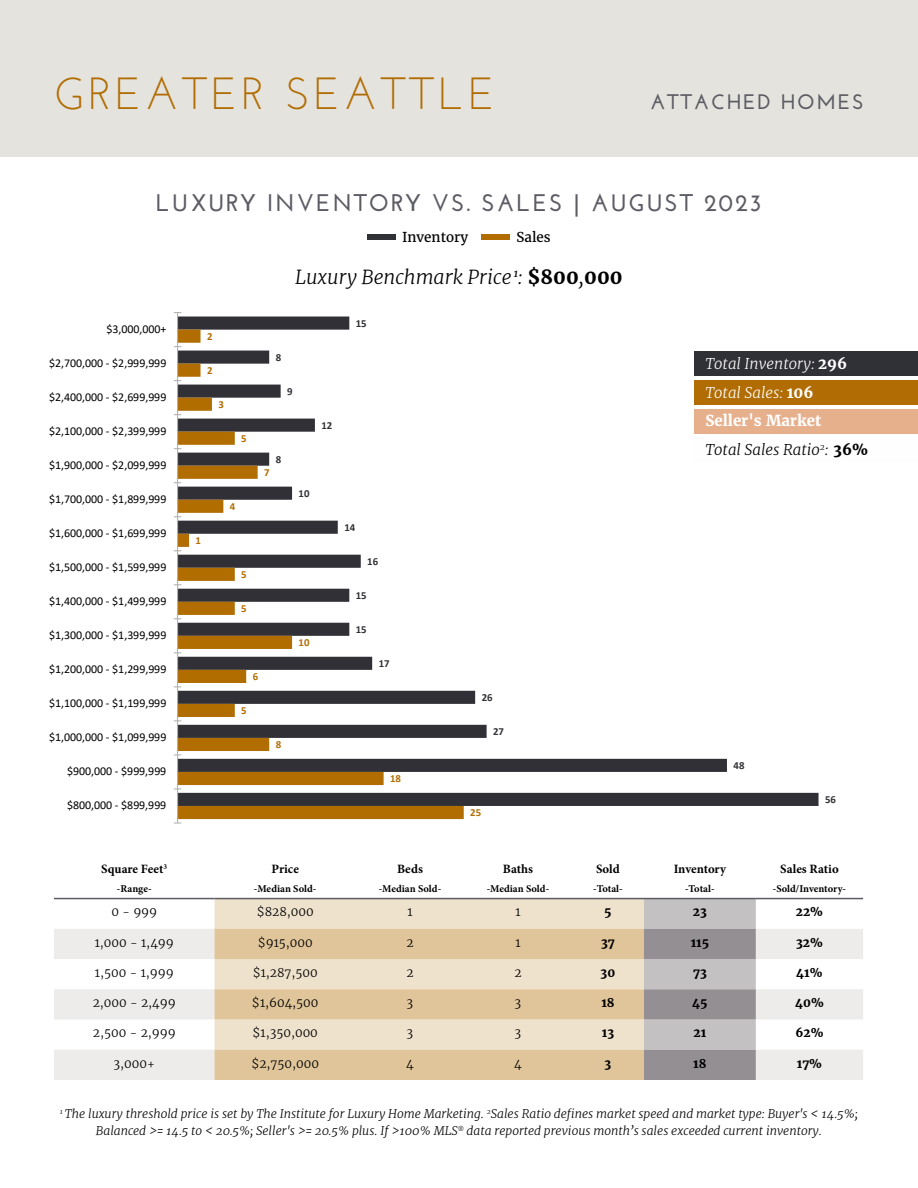
<style>
.page{position:relative;width:918px;height:1188px;background:#fff}
.page>*{position:absolute;margin:0;border:0;box-sizing:border-box;transform-origin:0 0}
.t1{font:45px "Josefin Sans";letter-spacing:.08em;color:#b16d03}
.t2{font:700 24px "Josefin Sans";letter-spacing:.08em;color:#5c5c65}
.t3{font:700 21px "Josefin Sans";letter-spacing:.08em;color:#5c5c65}
.t4{font:italic 300 19.5px "Merriweather";color:#000}
.t5{font:italic 300 15px/28.8px "Merriweather";color:#fff}
.t6{font:italic 300 15px "Merriweather";color:#000}
.t7{font:700 15px "Merriweather";color:#fff}
.t8{font:13.5px "Merriweather";color:#000}
.t9{font:700 12.75px "Minion Pro";color:#000}
.t10{font:12px "Calibri";letter-spacing:-.005em;color:#000}
.t11{font:italic 300 12px/16.5px "Merriweather";color:#000;text-align:center}
.t12{font:300 12px "Merriweather";color:#000}
.t13{font:700 12px "Merriweather";color:#000}
.t14{font:700 10.8px "Calibri";color:#303036}
.t15{font:700 10.8px "Calibri";color:#b26d01}
.t16{font:700 10.5px "Minion Pro";color:#000}
.s1{font-weight:700;font-style:normal}
</style>
<div class="page">
<div style="left:0;top:0;width:918px;height:158px;background:#e5e3dd"></div>
<svg style="left:178px;top:317px;width:641px;height:489px"></svg>
<svg style="left:178px;top:330px;width:286px;height:489px"></svg>
<hr style="left:177px;top:313px;width:1px;height:510px;background:#afabab">
<div style="left:367px;top:234px;width:29px;height:6px;background:#303037"></div>
<div style="left:482px;top:234px;width:28px;height:6px;background:#b16d03"></div>
<div style="left:215px;top:899px;width:429px;height:30px;background:#efe2cd"></div>
<svg style="left:54px;top:929px;width:809px;height:151px;fill:#edecea"></svg>
<svg style="left:215px;top:929px;width:429px;height:151px;background:#e6d0ae"></svg>
<svg style="left:644px;top:899px;width:112px;height:181px;background:#aca8ab"></svg>
<hr style="left:54px;top:898px;width:161px;height:1px;background:#5c5c65">
<hr style="left:215px;top:898px;width:141px;height:1px;background:#5c5c65">
<hr style="left:356px;top:898px;width:108px;height:1px;background:#5c5c65">
<hr style="left:464px;top:898px;width:108px;height:1px;background:#5c5c65">
<hr style="left:572px;top:898px;width:72px;height:1px;background:#5c5c65">
<hr style="left:644px;top:898px;width:112px;height:1px;background:#5c5c65">
<hr style="left:756px;top:898px;width:107px;height:1px;background:#5c5c65">
<div style="left:694px;top:409px;width:224px;height:25px;background:#e7b08d"></div>
<div style="left:694px;top:351px;width:224px;height:25px;background:#303037"></div>
<div style="left:694px;top:380px;width:224px;height:25px;background:#b16d03"></div>
<div style="left:694px;top:438px;width:224px;height:24px;background:#fefefe"></div>
<h1 class="t1" style="left:54px;top:65px;width:442px">GREATER SEATTLE</h1>
<h3 class="t3" style="left:650px;top:89px;width:215px">ATTACHED HOMES</h3>
<h2 class="t2" style="left:156px;top:189px;width:608px">LUXURY INVENTORY VS. SALES | AUGUST 2023</h2>
<p class="t8" style="left:402px;top:229px;width:68px">Inventory</p>
<p class="t8" style="left:516px;top:229px;width:36px">Sales</p>
<p class="t10" style="left:106px;top:321px;width:62px">$3,000,000+</p>
<p class="t10" style="left:49px;top:355px;width:119px">$2,700,000 - $2,999,999</p>
<p class="t10" style="left:49px;top:389px;width:119px">$2,400,000 - $2,699,999</p>
<p class="t10" style="left:49px;top:423px;width:119px">$2,100,000 - $2,399,999</p>
<p class="t10" style="left:49px;top:457px;width:119px">$1,900,000 - $2,099,999</p>
<p class="t10" style="left:49px;top:491px;width:119px">$1,700,000 - $1,899,999</p>
<p class="t10" style="left:49px;top:525px;width:119px">$1,600,000 - $1,699,999</p>
<p class="t10" style="left:49px;top:559px;width:119px">$1,500,000 - $1,599,999</p>
<p class="t10" style="left:49px;top:593px;width:119px">$1,400,000 - $1,499,999</p>
<p class="t10" style="left:49px;top:627px;width:119px">$1,300,000 - $1,399,999</p>
<p class="t10" style="left:49px;top:661px;width:119px">$1,200,000 - $1,299,999</p>
<p class="t10" style="left:49px;top:695px;width:119px">$1,100,000 - $1,199,999</p>
<p class="t10" style="left:49px;top:729px;width:119px">$1,000,000 - $1,099,999</p>
<p class="t10" style="left:67px;top:763px;width:101px">$900,000 - $999,999</p>
<p class="t10" style="left:67px;top:797px;width:101px">$800,000 - $899,999</p>
<p class="t9" style="left:101px;top:860px;width:67px">Square Feet<sup>3</sup></p>
<p class="t16" style="left:117px;top:882px;width:36px">-Range-</p>
<h3 class="t4" style="left:295px;top:265px;width:329px">Luxury Benchmark Price <sup>1</sup>: <span class="s1">$800</span>,<span class="s1">000</span></h3>
<p class="t15" style="left:207px;top:329px;width:7px">2</p>
<p class="t15" style="left:207px;top:363px;width:7px">2</p>
<p class="t15" style="left:218px;top:397px;width:7px">3</p>
<p class="t15" style="left:241px;top:431px;width:7px">5</p>
<p class="t15" style="left:196px;top:533px;width:7px">1</p>
<p class="t15" style="left:230px;top:499px;width:7px">4</p>
<p class="t15" style="left:241px;top:567px;width:7px">5</p>
<p class="t15" style="left:241px;top:601px;width:7px">5</p>
<p class="t14" style="left:276px;top:350px;width:7px">8</p>
<p class="t14" style="left:287px;top:384px;width:7px">9</p>
<p class="t14" style="left:276px;top:452px;width:7px">8</p>
<p class="t15" style="left:264px;top:465px;width:7px">7</p>
<p class="t14" style="left:299px;top:486px;width:12px">10</p>
<p class="t15" style="left:299px;top:635px;width:12px">10</p>
<p class="t15" style="left:253px;top:669px;width:7px">6</p>
<p class="t15" style="left:241px;top:703px;width:7px">5</p>
<p class="t15" style="left:276px;top:737px;width:7px">8</p>
<p class="t14" style="left:321px;top:418px;width:12px">12</p>
<p class="t14" style="left:356px;top:315px;width:12px">15</p>
<p class="t14" style="left:344px;top:520px;width:12px">14</p>
<p class="t14" style="left:367px;top:554px;width:12px">16</p>
<p class="t14" style="left:356px;top:588px;width:12px">15</p>
<p class="t14" style="left:356px;top:622px;width:12px">15</p>
<p class="t14" style="left:379px;top:656px;width:12px">17</p>
<p class="t15" style="left:390px;top:771px;width:12px">18</p>
<p class="t9" style="left:272px;top:860px;width:29px">Price</p>
<p class="t16" style="left:254px;top:882px;width:64px">-Median Sold-</p>
<p class="t9" style="left:397px;top:860px;width:27px">Beds</p>
<p class="t16" style="left:379px;top:882px;width:64px">-Median Sold-</p>
<p class="t14" style="left:482px;top:690px;width:12px">26</p>
<p class="t14" style="left:493px;top:724px;width:12px">27</p>
<p class="t15" style="left:470px;top:805px;width:12px">25</p>
<p class="t9" style="left:503px;top:860px;width:32px">Baths</p>
<p class="t16" style="left:487px;top:882px;width:64px">-Median Sold-</p>
<p class="t9" style="left:596px;top:860px;width:25px">Sold</p>
<p class="t16" style="left:593px;top:882px;width:31px">-Total-</p>
<p class="t5" style="left:705px;top:349px;width:143px">Total Inventory: <span class="s1">296<br></span>Total Sales: <span class="s1">106</span></p>
<p class="t7" style="left:705px;top:412px;width:117px">Seller's Market</p>
<p class="t6" style="left:705px;top:440px;width:164px">Total Sales Ratio<sup>2</sup>: <span class="s1">36%</span></p>
<p class="t14" style="left:734px;top:758px;width:12px">48</p>
<p class="t9" style="left:674px;top:860px;width:54px">Inventory</p>
<p class="t16" style="left:685px;top:882px;width:31px">-Total-</p>
<p class="t14" style="left:825px;top:792px;width:12px">56</p>
<p class="t9" style="left:780px;top:860px;width:60px">Sales Ratio</p>
<p class="t16" style="left:773px;top:882px;width:75px">-Sold/Inventory-</p>
<p class="t12" style="left:111px;top:905px;width:47px">0 - 999</p>
<p class="t12" style="left:257px;top:905px;width:59px">$828,000</p>
<p class="t12" style="left:407px;top:905px;width:7px">1</p>
<p class="t12" style="left:515px;top:905px;width:7px">1</p>
<p class="t13" style="left:604px;top:905px;width:9px">5</p>
<p class="t13" style="left:693px;top:905px;width:16px">23</p>
<p class="t13" style="left:796px;top:905px;width:29px">22%</p>
<p class="t12" style="left:95px;top:935px;width:80px">1,000 - 1,499</p>
<p class="t12" style="left:258px;top:935px;width:56px">$915,000</p>
<p class="t12" style="left:406px;top:935px;width:9px">2</p>
<p class="t12" style="left:515px;top:935px;width:7px">1</p>
<p class="t13" style="left:601px;top:935px;width:15px">37</p>
<p class="t13" style="left:691px;top:935px;width:20px">115</p>
<p class="t13" style="left:796px;top:935px;width:28px">32%</p>
<p class="t12" style="left:95px;top:965px;width:80px">1,500 - 1,999</p>
<p class="t12" style="left:253px;top:965px;width:67px">$1,287,500</p>
<p class="t12" style="left:406px;top:965px;width:9px">2</p>
<p class="t12" style="left:514px;top:965px;width:9px">2</p>
<p class="t13" style="left:601px;top:965px;width:16px">30</p>
<p class="t13" style="left:693px;top:965px;width:15px">73</p>
<p class="t13" style="left:796px;top:965px;width:28px">41%</p>
<p class="t12" style="left:93px;top:995px;width:84px">2,000 - 2,499</p>
<p class="t12" style="left:252px;top:995px;width:68px">$1,604,500</p>
<p class="t12" style="left:407px;top:995px;width:8px">3</p>
<p class="t12" style="left:515px;top:995px;width:8px">3</p>
<p class="t13" style="left:601px;top:995px;width:15px">18</p>
<p class="t13" style="left:692px;top:995px;width:17px">45</p>
<p class="t13" style="left:795px;top:995px;width:30px">40%</p>
<p class="t12" style="left:93px;top:1026px;width:84px">2,500 - 2,999</p>
<p class="t12" style="left:253px;top:1026px;width:67px">$1,350,000</p>
<p class="t12" style="left:407px;top:1026px;width:8px">3</p>
<p class="t12" style="left:515px;top:1026px;width:8px">3</p>
<p class="t13" style="left:602px;top:1026px;width:14px">13</p>
<p class="t13" style="left:694px;top:1026px;width:14px">21</p>
<p class="t13" style="left:795px;top:1026px;width:30px">62%</p>
<p class="t12" style="left:114px;top:1056px;width:43px">3,000+</p>
<p class="t12" style="left:251px;top:1056px;width:69px">$2,750,000</p>
<p class="t12" style="left:406px;top:1056px;width:9px">4</p>
<p class="t12" style="left:514px;top:1056px;width:9px">4</p>
<p class="t13" style="left:605px;top:1056px;width:8px">3</p>
<p class="t13" style="left:693px;top:1056px;width:15px">18</p>
<p class="t13" style="left:797px;top:1056px;width:27px">17%</p>
<p class="t11" style="left:60px;top:1106px;width:800px"><sup>1</sup> The luxury threshold price is set by The Institute for Luxury Home Marketing. <sup>2</sup>Sales Ratio defines market speed and market type: Buyer's &lt; 14.5%;<br>Balanced &gt;= 14.5 to &lt; 20.5%; Seller's &gt;= 20.5% plus. If &gt;100% MLS<sup>®</sup> data reported previous month’s sales exceeded current inventory.</p>
</div>
